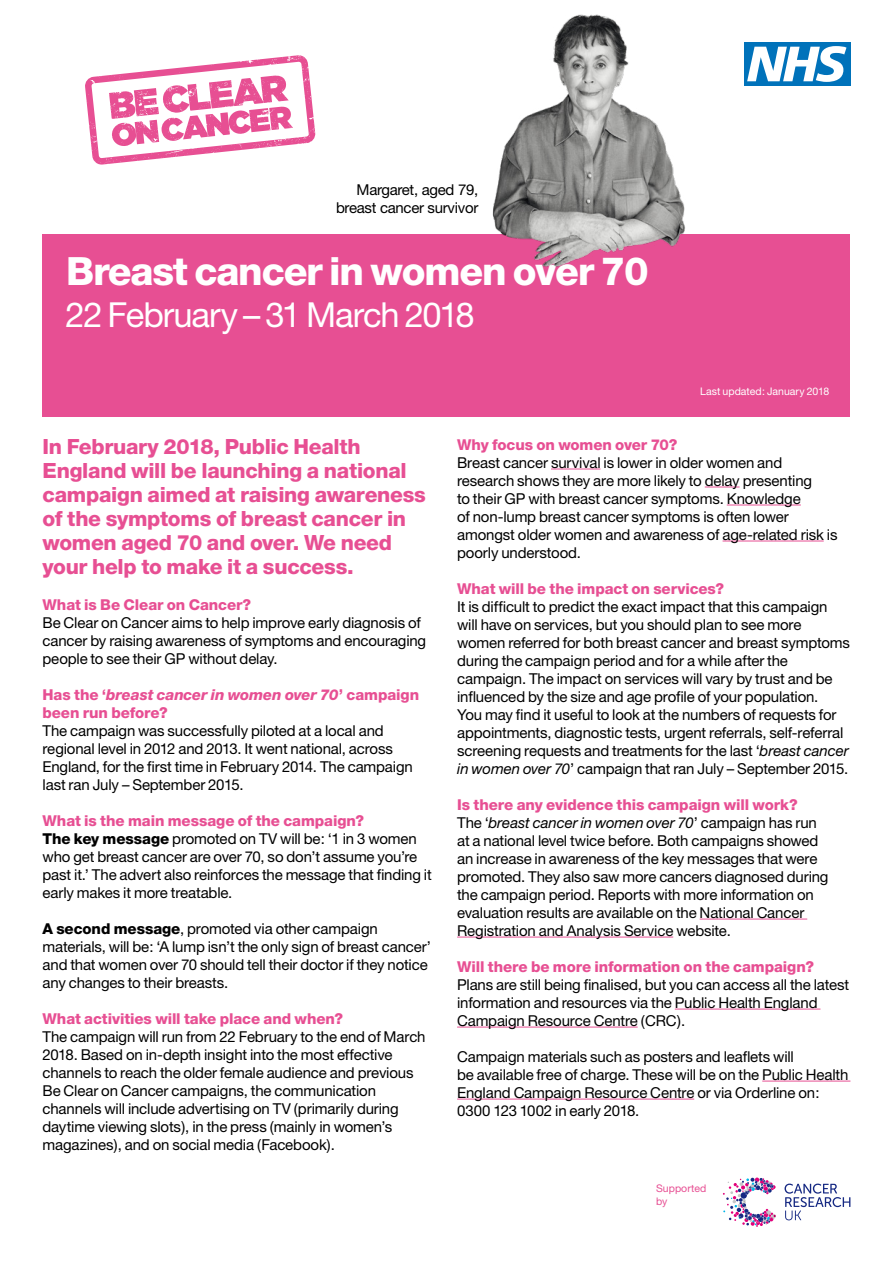
<style>
.page{position:relative;width:893px;height:1263px;background:#fff}
.page>*{position:absolute;margin:0;border:0;box-sizing:border-box;transform-origin:0 0}
.PAGETITLE{font:800 39px "Helvetica Neue";letter-spacing:-.03em;color:#fff}
.PAGETITLE-2{font:34.5px "Helvetica Neue";letter-spacing:-.03em;color:#fff}
.BCOC_STAND1ST{font:800 21px/24px "Helvetica Neue";letter-spacing:-.015em;color:#e74f93}
.BCOC_BODY{font:15px/18px "Helvetica Neue";letter-spacing:-.01em;color:#000}
.BCOC_SUBHEAD{font:800 15px/18px "Helvetica Neue";letter-spacing:-.005em;color:#e74f93}
.BCOC_FOMTITLE{font:10.5px "Helvetica Neue";letter-spacing:.005em;color:#fff}
.BCOC_BODY-2{font:10.5px/13.5px "Helvetica Neue";letter-spacing:.005em;color:#e74f93}
.s1{font-style:italic}
.s2{font-weight:800}
</style>
<div class="page">
<div style="left:43px;top:234px;width:807px;height:183px;background:#e74f93"></div>
<div style="left:744px;top:43px;width:106px;height:43px;background:#0072ba"></div>
<svg style="left:747px;top:46px;width:99px;height:36px"></svg>
<svg style="left:85px;top:55px;width:231px;height:110px"></svg>
<hr style="left:551px;top:469px;width:49px;height:1px;background:#e74f93">
<hr style="left:705px;top:487px;width:34px;height:1px;background:#e74f93">
<hr style="left:727px;top:505px;width:74px;height:1px;background:#e74f93">
<hr style="left:723px;top:541px;width:101px;height:1px;background:#e74f93">
<hr style="left:700px;top:919px;width:107px;height:1px;background:#e74f93">
<hr style="left:457px;top:937px;width:216px;height:1px;background:#e74f93">
<hr style="left:675px;top:1009px;width:145px;height:1px;background:#e74f93">
<hr style="left:457px;top:1027px;width:181px;height:1px;background:#e74f93">
<hr style="left:762px;top:1081px;width:88px;height:1px;background:#e74f93">
<hr style="left:457px;top:1099px;width:237px;height:1px;background:#e74f93">
<svg style="left:784px;top:1183px;width:66px;height:37px"></svg>
<svg style="left:723px;top:1177px;width:53px;height:50px"></svg>
<img style="left:492px;top:14px;width:193px;height:253px">
<p class="BCOC_BODY" style="left:357px;top:180px;width:123px">Margaret, aged 79,</p>
<p class="BCOC_BODY" style="left:336px;top:198px;width:144px">breast cancer survivor</p>
<p class="PAGETITLE" style="left:66px;top:248px;width:584px">Breast cancer in women over 70</p>
<p class="PAGETITLE-2" style="left:66px;top:294px;width:411px">22 February – 31 March 2018</p>
<p class="BCOC_FOMTITLE" style="left:700px;top:385px;width:130px">Last updated: January 2018</p>
<p class="BCOC_STAND1ST" style="left:43px;top:435px;width:385px">In February 2018, Public Health England will be launching a national campaign aimed at raising awareness of the symptoms of breast cancer in women aged 70 and over. We need your help to make it a success.</p>
<p class="BCOC_SUBHEAD" style="left:43px;top:596px;width:210px">What is Be Clear on Cancer?</p>
<p class="BCOC_BODY" style="left:43px;top:613px;width:385px">Be Clear on Cancer aims to help improve early diagnosis of cancer by raising awareness of symptoms and encouraging people to see their GP without delay.</p>
<p class="BCOC_SUBHEAD" style="left:43px;top:686px;width:378px">Has the ‘<span class="s1">breast cancer in women over 70</span>’ campaign been run before?</p>
<p class="BCOC_BODY" style="left:43px;top:721px;width:372px">The campaign was successfully piloted at a local and regional level in 2012 and 2013. It went national, across England, for the first time in February 2014. The campaign last ran July – September 2015.</p>
<p class="BCOC_SUBHEAD" style="left:43px;top:812px;width:323px">What is the main message of the campaign?</p>
<p class="BCOC_BODY" style="left:43px;top:829px;width:391px"><span class="s2">The key message</span> promoted on TV will be: ‘1 in 3 women who get breast cancer are over 70, so don’t assume you’re past it.’ The advert also reinforces the message that finding it early makes it more treatable.</p>
<p class="BCOC_BODY" style="left:43px;top:919px;width:390px"><span class="s2">A second message</span>, promoted via other campaign materials, will be: ‘A lump isn’t the only sign of breast cancer’ and that women over 70 should tell their doctor if they notice any changes to their breasts.</p>
<p class="BCOC_SUBHEAD" style="left:43px;top:1010px;width:302px">What activities will take place and when?</p>
<p class="BCOC_BODY" style="left:43px;top:1027px;width:385px">The campaign will run from 22 February to the end of March 2018. Based on in-depth insight into the most effective channels to reach the older female audience and previous Be Clear on Cancer campaigns, the communication channels will include advertising on TV (primarily during daytime viewing slots), in the press (mainly in women’s magazines), and on social media (Facebook).</p>
<p class="BCOC_SUBHEAD" style="left:457px;top:435px;width:222px">Why focus on women over 70?</p>
<p class="BCOC_BODY" style="left:457px;top:453px;width:382px">Breast cancer survival is lower in older women and research shows they are more likely to delay presenting<br>to their GP with breast cancer symptoms. Knowledge<br>of non-lump breast cancer symptoms is often lower amongst older women and awareness of age-related risk is poorly understood.</p>
<p class="BCOC_SUBHEAD" style="left:457px;top:579px;width:268px">What will be the impact on services?</p>
<p class="BCOC_BODY" style="left:457px;top:597px;width:394px">It is difficult to predict the exact impact that this campaign will have on services, but you should plan to see more women referred for both breast cancer and breast symptoms during the campaign period and for a while after the campaign. The impact on services will vary by trust and be influenced by the size and age profile of your population.<br>You may find it useful to look at the numbers of requests for appointments, diagnostic tests, urgent referrals, self-referral screening requests and treatments for the last ‘<span class="s1">breast cancer in women over 70</span>’ campaign that ran July – September 2015.</p>
<p class="BCOC_SUBHEAD" style="left:457px;top:795px;width:342px">Is there any evidence this campaign will work?</p>
<p class="BCOC_BODY" style="left:457px;top:813px;width:373px">The ‘<span class="s1">breast cancer in women over 70</span>’ campaign has run at a national level twice before. Both campaigns showed an increase in awareness of the key messages that were promoted. They also saw more cancers diagnosed during the campaign period. Reports with more information on evaluation results are available on the National Cancer Registration and Analysis Service website.</p>
<p class="BCOC_SUBHEAD" style="left:457px;top:957px;width:358px">Will there be more information on the campaign?</p>
<p class="BCOC_BODY" style="left:457px;top:975px;width:394px">Plans are still being finalised, but you can access all the latest information and resources via the Public Health England<br>Campaign Resource Centre (CRC).</p>
<p class="BCOC_BODY" style="left:457px;top:1047px;width:393px">Campaign materials such as posters and leaflets will<br>be available free of charge. These will be on the Public Health England Campaign Resource Centre or via Orderline on:<br>0300 123 1002 in early 2018.</p>
<p class="BCOC_BODY-2" style="left:656px;top:1181px;width:52px">Supported by</p>
</div>
